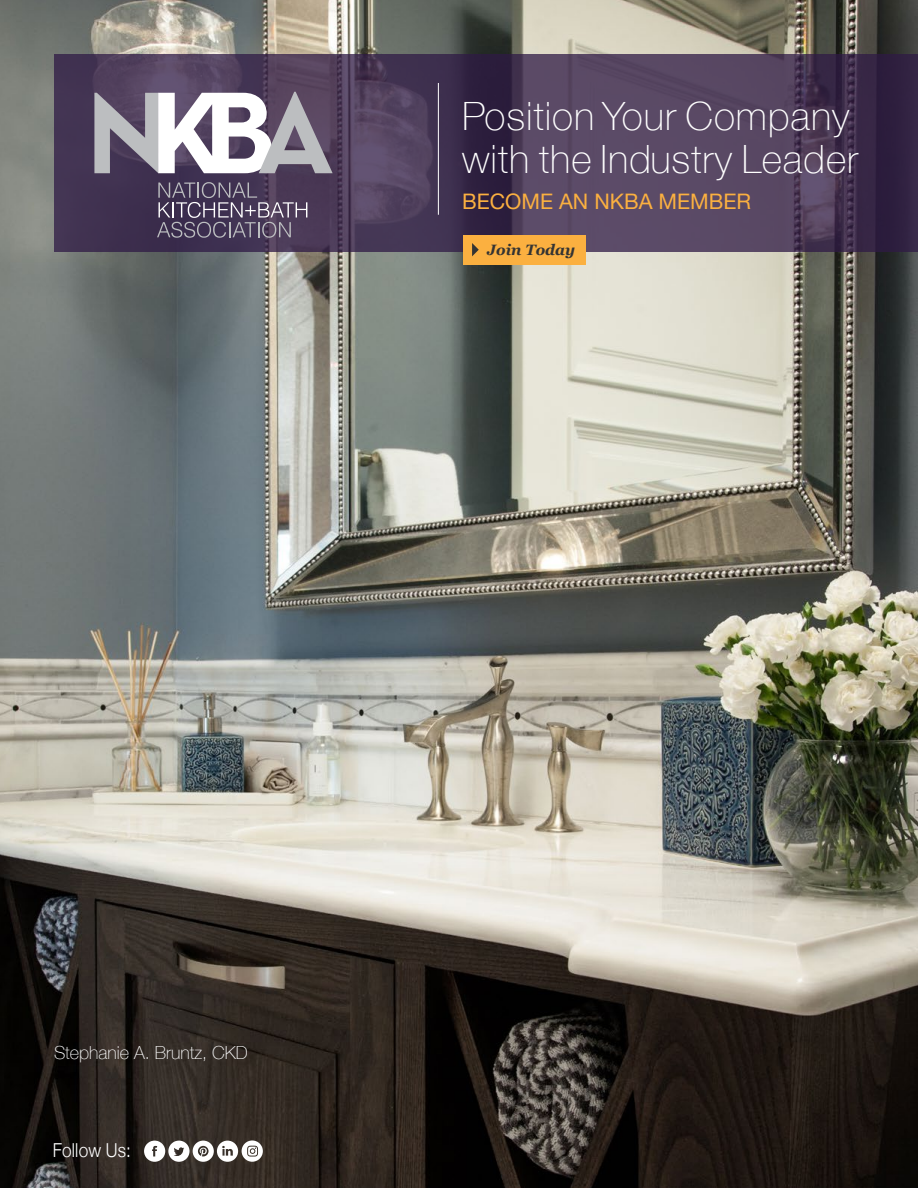
<style>
.page{position:relative;width:918px;height:1188px;background:#fff}
.page>*{position:absolute;margin:0;border:0;box-sizing:border-box;transform-origin:0 0}
.t1{font:100 39px/43.5px "Helvetica Neue";letter-spacing:.025em;color:#fff}
.t2{font:21.3px "Helvetica Neue";color:#fbb040}
.t3{font:300 19.2px "Helvetica Neue";letter-spacing:.005em;color:#fff;scale:.9 1}
.t4{font:100 18px "Helvetica Neue";color:#fff}
.t5{font:italic 700 15px "Georgia";color:#343433}
</style>
<div class="page">
<img style="left:0;top:0;width:918px;height:1188px">
<svg style="left:54px;top:54px;width:864px;height:198px;background:#4b3b58"></svg>
<div style="left:464px;top:235px;width:122px;height:30px;background:#fbb040"></div>
<hr style="left:438px;top:83px;width:1px;height:132px;background:#fff">
<svg style="left:472px;top:243px;width:7px;height:13px"></svg>
<div style="left:53px;top:1045px;width:204px;height:25px;background:#000;opacity:.05"></div>
<svg style="left:157px;top:182px;width:150px;height:56px;background:#5c506a"></svg>
<svg style="left:94px;top:92px;width:239px;height:81px"></svg>
<svg style="left:144px;top:1140px;width:119px;height:22px"></svg>
<p class="t1" style="left:462px;top:93px;width:398px">Position Your Company with the Industry Leader</p>
<p class="t2" style="left:462px;top:186px;width:290px">BECOME AN NKBA MEMBER</p>
<p class="t5" style="left:487px;top:239px;width:89px">Join Today</p>
<p class="t4" style="left:54px;top:1039px;width:195px">Stephanie A. Bruntz, CKD</p>
<p class="t3" style="left:53px;top:1135px;width:88px">Follow Us:</p>
</div>
